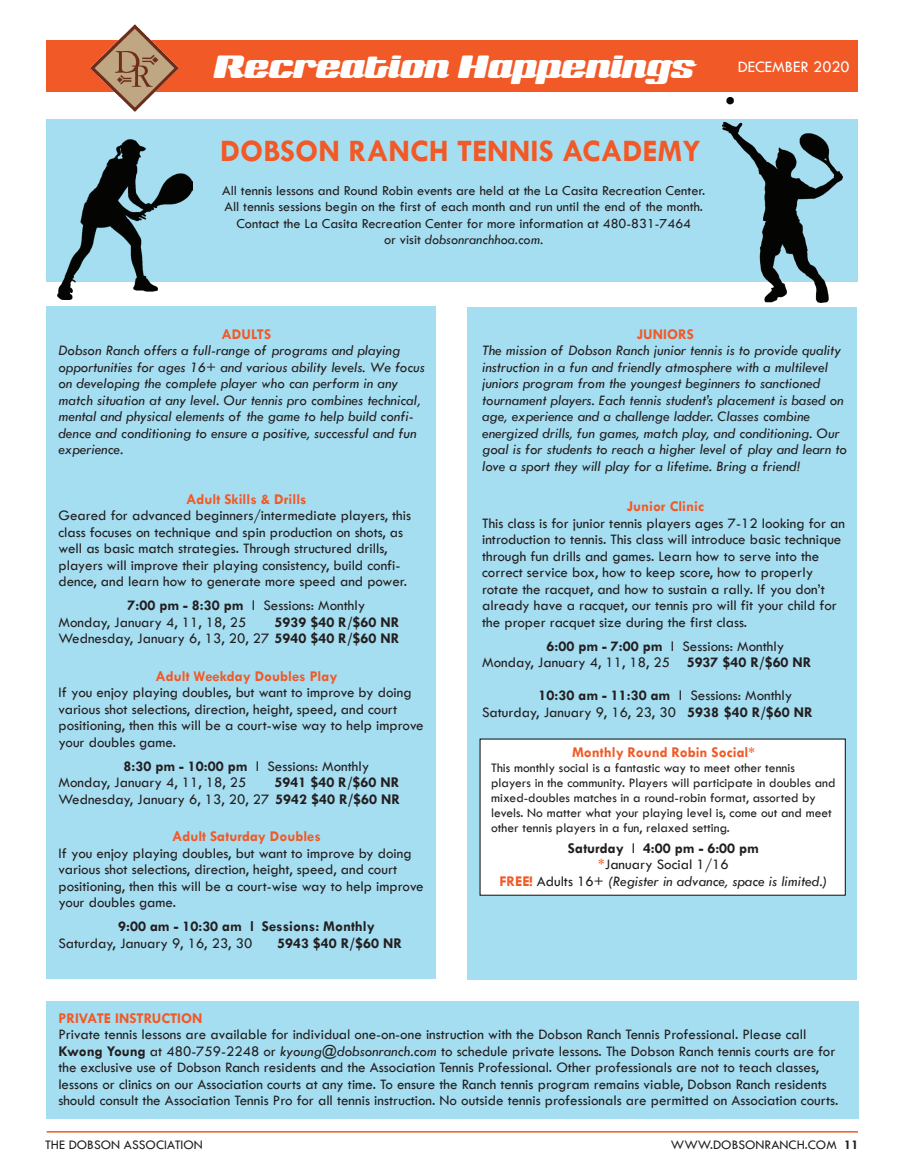
<style>
.page{position:relative;width:905px;height:1175px;background:#fff}
.page>*{position:absolute;margin:0;border:0;box-sizing:border-box;transform-origin:0 0}
.t1{font:500 37.5px "Sneakers Script";color:#fff}
.t2{font:700 31.5px "Tw Cen";color:#f15926}
.t3{font:16.5px "Tw Cen";color:#fff}
.t4{font:15px/16.5px "Tw Cen";color:#231f20}
.t5{font:italic 15px/16.5px "Tw Cen";color:#231f20}
.t6{font:700 15px/16.5px "Tw Cen";color:#231f20;text-align:right}
.t7{font:700 15px "Tw Cen";color:#f15926}
.t8{font:14.25px/16.5px "Tw Cen";color:#231f20;text-align:center}
.t9{font:13.5px/15px "Tw Cen";color:#231f20}
.s1{font-style:italic}
.s2{font-weight:700;font-style:normal;color:#f15926}
.s3{font-weight:700;color:#f15926}
.s4{font-weight:700}
.s5{font-weight:400}
.s6{font-weight:700;font-style:normal}
.s7{font-style:normal}
.s8{font-style:normal;color:#f15926}
</style>
<div class="page">
<div style="left:47px;top:1001px;width:812px;height:118px;background:#a6def1"></div>
<div style="left:467px;top:307px;width:389px;height:672px;background:#a6def1"></div>
<div style="left:46px;top:306px;width:389px;height:672px;background:#a6def1"></div>
<div style="left:46px;top:119px;width:811px;height:162px;background:#a6def1"></div>
<div style="left:47px;top:41px;width:811px;height:51px;background:#f15926"></div>
<img style="left:91px;top:25px;width:87px;height:86px">
<hr style="left:47px;top:1131px;width:813px;height:1px;background:#f15926">
<div style="left:858px;top:1120px;width:26px;height:20px;background:#fff"></div>
<div style="left:480px;top:739px;width:365px;height:156px;background:#fff"></div>
<img style="left:57px;top:140px;width:136px;height:160px">
<img style="left:722px;top:98px;width:120px;height:204px">
<p class="t1" style="left:213px;top:45px;width:482px">Recreation Happenings</p>
<p class="t2" style="left:220px;top:132px;width:482px">DOBSON RANCH TENNIS ACADEMY</p>
<p class="t8" style="left:222px;top:182px;width:485px">All tennis lessons and Round Robin events are held at the La Casita Recreation Center.<br>All tennis sessions begin on the first of each month and run until the end of the month.<br>Contact the La Casita Recreation Center for more information at 480-831-7464<br>or visit <span class="s1">dobsonranchhoa.com.</span></p>
<p class="t3" style="left:737px;top:57px;width:113px">DECEMBER 2020</p>
<p class="t5" style="left:58px;top:325px;width:368px;text-indent:163px"><span class="s2">ADULTS<br></span>Dobson Ranch offers a full-range of programs and playing opportunities for ages 16+ and various ability levels. We focus on developing the complete player who can perform in any match situation at any level. Our tennis pro combines technical, mental and physical elements of the game to help build confi&shy;dence and conditioning to ensure a positive, successful and fun experience.</p>
<p class="t4" style="left:58px;top:490px;width:354px;text-indent:128px"><span class="s3">Adult Skills &amp; Drills<br></span>Geared for advanced beginners/intermediate players, this class focuses on technique and spin production on shots, as well as basic match strategies. Through structured drills, players will improve their playing consistency, build confi&shy;dence, and learn how to generate more speed and power.</p>
<p class="t4" style="left:58px;top:597px;width:308px;text-indent:69px"><span class="s4">7:00 pm - 8:30 pm</span> l Sessions: Monthly<br>Monday, January 4, 11, 18, 25</p>
<p class="t6" style="left:58px;top:613px;width:342px">5939 $40 R/$60 NR<br><span class="s5">Wednesday, January 6, 13, 20, 27</span> 5940 $40 R/$60 NR</p>
<p class="t4" style="left:58px;top:667px;width:367px;text-indent:97px"><span class="s3">Adult Weekday Doubles Play<br></span>If you enjoy playing doubles, but want to improve by doing various shot selections, direction, height, speed, and court positioning, then this will be a court-wise way to help improve your doubles game.</p>
<p class="t4" style="left:58px;top:757px;width:312px;text-indent:65px"><span class="s4">8:30 pm - 10:00 pm</span> l Sessions: Monthly<br>Monday, January 4, 11, 18, 25</p>
<p class="t6" style="left:58px;top:774px;width:343px">5941 $40 R/$60 NR<br><span class="s5">Wednesday, January 6, 13, 20, 27</span> 5942 $40 R/$60 NR</p>
<p class="t4" style="left:58px;top:828px;width:367px;text-indent:114px"><span class="s3">Adult Saturday Doubles<br></span>If you enjoy playing doubles, but want to improve by doing various shot selections, direction, height, speed, and court positioning, then this will be a court-wise way to help improve your doubles game.</p>
<p class="t6" style="left:58px;top:918px;width:318px;text-align:left;text-indent:60px">9:00 am - 10:30 am l Sessions: Monthly<br><span class="s5">Saturday, January 9, 16, 23, 30</span></p>
<p class="t6" style="left:277px;top:934px;width:126px">5943 $40 R/$60 NR</p>
<p class="t5" style="left:482px;top:325px;width:366px;text-indent:155px"><span class="s2">JUNIORS<br></span>The mission of Dobson Ranch junior tennis is to provide quality instruction in a fun and friendly atmosphere with a multilevel juniors program from the youngest beginners to sanctioned tournament players. Each tennis student’s placement is based on age, experience and a challenge ladder. Classes combine energized drills, fun games, match play, and conditioning. Our goal is for students to reach a higher level of play and learn to love a sport they will play for a lifetime. Bring a friend!</p>
<p class="t4" style="left:482px;top:498px;width:364px;text-indent:145px"><span class="s3">Junior Clinic<br></span>This class is for junior tennis players ages 7-12 looking for an introduction to tennis. This class will introduce basic technique through fun drills and games. Learn how to serve into the correct service box, how to keep score, how to properly rotate the racquet, and how to sustain a rally. If you don’t already have a racquet, our tennis pro will fit your child for the proper racquet size during the first class.</p>
<p class="t4" style="left:482px;top:637px;width:331px;text-indent:64px"><span class="s4">6:00 pm - 7:00 pm</span> l Sessions: Monthly<br>Monday, January 4, 11, 18, 25 <span class="s4">5937 $40 R/$60 NR</span></p>
<p class="t4" style="left:482px;top:687px;width:332px;text-indent:57px"><span class="s4">10:30 am - 11:30 am</span> l Sessions: Monthly<br>Saturday, January 9, 16, 23, 30 <span class="s4">5938 $40 R/$60 NR</span></p>
<p class="t7" style="left:572px;top:742px;width:184px">Monthly Round Robin Social*</p>
<p class="t9" style="left:491px;top:759px;width:346px">This monthly social is a fantastic way to meet other tennis players in the community. Players will participate in doubles and mixed-doubles matches in a round-robin format, assorted by levels. No matter what your playing level is, come out and meet other tennis players in a fun, relaxed setting.</p>
<p class="t5" style="left:499px;top:839px;width:330px;text-align:center"><span class="s6">Saturday</span> <span class="s7">l</span> <span class="s6">4:00 pm - 6:00 pm<br></span><span class="s8">*</span><span class="s7">January Social 1/16<br></span><span class="s2">FREE!</span> <span class="s7">Adults 16+</span> (Register in advance, space is limited.)</p>
<p class="t4" style="left:58px;top:1009px;width:781px"><span class="s3">PRIVATE INSTRUCTION<br></span>Private tennis lessons are available for individual one-on-one instruction with the Dobson Ranch Tennis Professional. Please call <span class="s4">Kwong Young</span> at 480-759-2248 or <span class="s1">kyoung@dobsonranch.com</span> to schedule private lessons. The Dobson Ranch tennis courts are for the exclusive use of Dobson Ranch residents and the Association Tennis Professional. Other professionals are not to teach classes, lessons or clinics on our Association courts at any time. To ensure the Ranch tennis program remains viable, Dobson Ranch residents should consult the Association Tennis Pro for all tennis instruction. No outside tennis professionals are permitted on Association courts.</p>
<p class="t9" style="left:45px;top:1137px;width:159px">THE DOBSON ASSOCIATION</p>
<p class="t9" style="left:670px;top:1137px;width:189px">WWW.DOBSONRANCH.COM <span class="s4">11</span></p>
</div>
